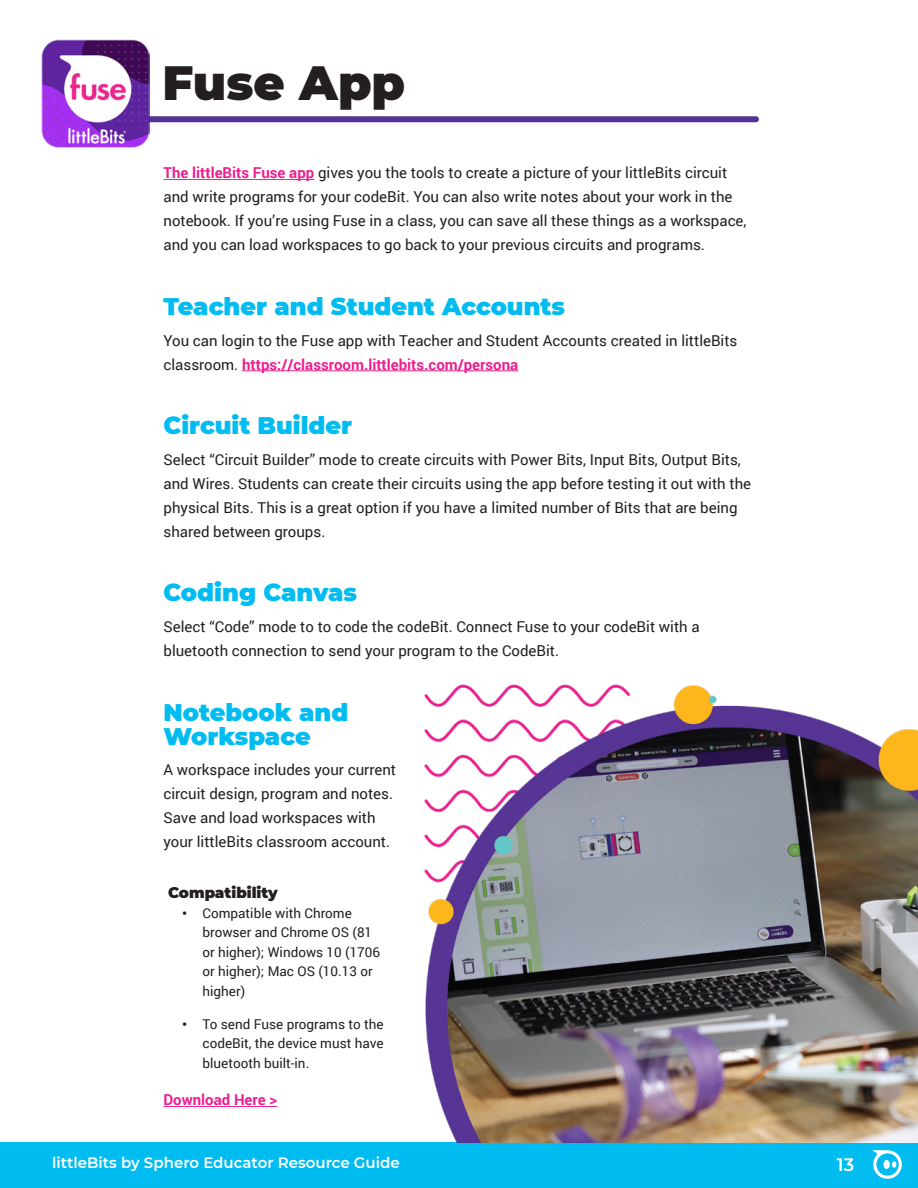
<style>
.page{position:relative;width:918px;height:1188px;background:#fff}
.page>*{position:absolute;margin:0;border:0;box-sizing:border-box;transform-origin:0 0}
.Heading_1{font:900 48px "Montserrat";color:#231f20}
.Heading_2{font:900 24px/24px "Montserrat";color:#00bcf1}
.t1{font:600 18px "Montserrat";color:#fff}
.Paragraph{font:15px/24px "Roboto";color:#231f20}
.t2{font:600 15px "Montserrat";color:#fff}
.Heading_3{font:900 15px "Montserrat";color:#231f20}
.Paragraph-2{font:700 15px "Roboto";color:#ed1e8f}
.t3{font:13.5px/19.5px "Roboto";color:#231f20}
.s1{font-weight:700;color:#ed1e8f}
.s2{font-weight:900}
</style>
<div class="page">
<div style="left:0;top:1143px;width:918px;height:45px;background:#00bcf1"></div>
<svg style="left:872px;top:1150px;width:30px;height:29px"></svg>
<div style="left:884px;top:1160px;width:6px;height:9px;background:#fff;border-radius:50%"></div>
<div style="left:54px;top:116px;width:702px;height:6px;background:#553394"></div>
<hr style="left:164px;top:179px;width:150px;height:1px;background:#ed1e8f">
<hr style="left:242px;top:370px;width:276px;height:1px;background:#ed1e8f">
<hr style="left:164px;top:1106px;width:113px;height:1px;background:#ed1e8f">
<img style="left:405px;top:684px;width:513px;height:459px">
<img style="left:41px;top:39px;width:108px;height:108px">
<p class="Heading_1" style="left:163px;top:47px;width:244px">Fuse App</p>
<p class="Paragraph" style="left:164px;top:161px;width:585px"><span class="s1">The littleBits Fuse app</span> gives you the tools to create a picture of your littleBits circuit and write programs for your codeBit. You can also write notes about your work in the notebook. If you’re using Fuse in a class, you can save all these things as a workspace, and you can load workspaces to go back to your previous circuits and programs.</p>
<p class="Heading_2" style="left:164px;top:293px;width:403px">Teacher and Student Accounts</p>
<p class="Paragraph" style="left:164px;top:328px;width:575px">You can login to the Fuse app with Teacher and Student Accounts created in littleBits classroom. <span class="s1">https://classroom.littlebits.com/persona</span></p>
<p class="Heading_2" style="left:164px;top:412px;width:190px">Circuit Builder</p>
<p class="Paragraph" style="left:164px;top:447px;width:589px">Select “Circuit Builder” mode to create circuits with Power Bits, Input Bits, Output Bits, and Wires. Students can create their circuits using the app before testing it out with the physical Bits. This is a great option if you have a limited number of Bits that are being shared between groups.</p>
<p class="Heading_2" style="left:164px;top:579px;width:195px">Coding Canvas</p>
<p class="Paragraph" style="left:164px;top:614px;width:538px">Select “Code” mode to to code the codeBit. Connect Fuse to your codeBit with a bluetooth connection to send your program to the CodeBit.</p>
<p class="Heading_2" style="left:164px;top:699px;width:186px">Notebook and<br>Workspace</p>
<p class="Paragraph" style="left:164px;top:758px;width:234px">A workspace includes your current circuit design, program and notes.<br>Save and load workspaces with your littleBits classroom account.</p>
<p class="Heading_3" style="left:168px;top:882px;width:111px">Compatibility</p>
<p class="t3" style="left:202px;top:903px;width:179px;text-indent:-20px"><span class="s2">•</span> Compatible with Chrome browser and Chrome OS (81 or higher); Windows 10 (1706 or higher); Mac OS (10.13 or higher)</p>
<p class="t3" style="left:202px;top:1014px;width:183px;text-align:justify;text-indent:-20px"><span class="s2">•</span> To send Fuse programs to the codeBit, the device must have bluetooth built-in.</p>
<p class="Paragraph-2" style="left:164px;top:1090px;width:115px">Download Here &gt;</p>
<p class="t2" style="left:52px;top:1152px;width:349px">littleBits by Sphero Educator Resource Guide</p>
<p class="t1" style="left:837px;top:1151px;width:19px">13</p>
</div>
